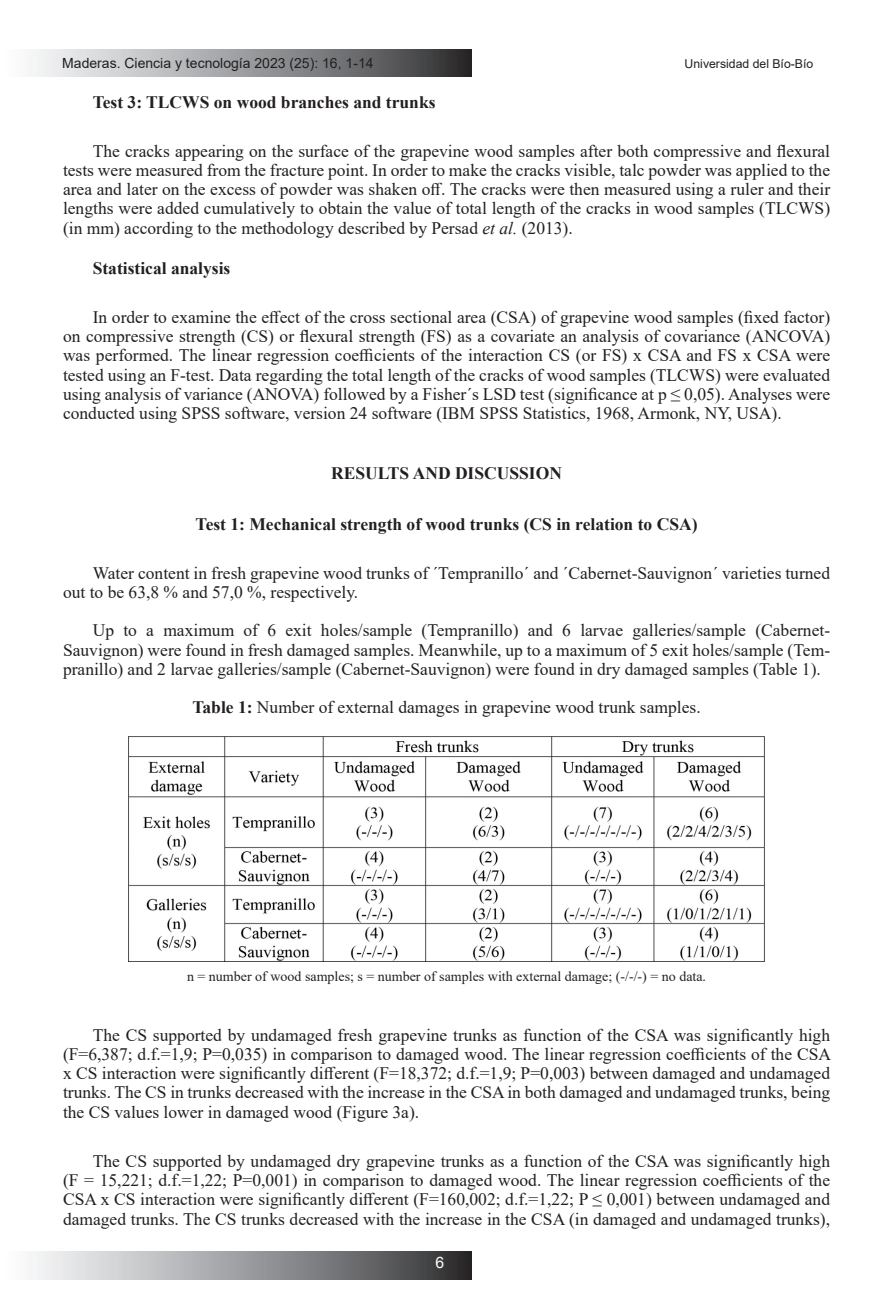
<style>
.page{position:relative;width:893px;height:1315px;background:#fff}
.page>*{position:absolute;margin:0;border:0;box-sizing:border-box;transform-origin:0 0}
.MDPI_3_1_text{font:17.5px/19.2px "Times New Roman";color:#231f20;text-align:justify}
.MDPI_2_2_heading2{font:700 17.5px "Times New Roman";color:#231f20}
.MDPI_2_1_heading1{font:700 17.5px "Times New Roman";color:#231f20}
.t1{font:15.75px "Arial";color:#fff}
.MDPI_3_1_text-2{font:14px "Times New Roman";color:#231f20}
.t2{font:14px "Arial";color:#231f20}
.t3{font:12.25px "Arial";color:#231f20}
.s1{font-style:italic}
.s2{font-weight:700}
</style>
<div class="page">
<div style="left:0;top:49px;width:471px;height:28px;background:linear-gradient(to right,#fff,#333436)"></div>
<div style="left:0;top:1252px;width:471px;height:27px;background:linear-gradient(to right,#fff,#333436)"></div>
<img style="left:128px;top:736px;width:637px;height:225px">
<p class="t2" style="left:62px;top:53px;width:313px">Maderas. Ciencia y tecnología 2023 (25): 16, 1-14</p>
<p class="t3" style="left:685px;top:56px;width:130px">Universidad del Bío-Bío</p>
<p class="MDPI_2_2_heading2" style="left:93px;top:89px;width:344px">Test 3: TLCWS on wood branches and trunks</p>
<p class="MDPI_3_1_text" style="left:63px;top:141px;width:769px;text-indent:30px">The cracks appearing on the surface of the grapevine wood samples after both compressive and flexural tests were measured from the fracture point. In order to make the cracks visible, talc powder was applied to the area and later on the excess of powder was shaken off. The cracks were then measured using a ruler and their lengths were added cumulatively to obtain the value of total length of the cracks in wood samples (TLCWS) (in mm) according to the methodology described by Persad <span class="s1">et al.</span> (2013).</p>
<p class="MDPI_2_2_heading2" style="left:93px;top:255px;width:139px">Statistical analysis</p>
<p class="MDPI_3_1_text" style="left:63px;top:307px;width:769px;text-indent:30px">In order to examine the effect of the cross sectional area (CSA) of grapevine wood samples (fixed factor) on compressive strength (CS) or flexural strength (FS) as a covariate an analysis of covariance (ANCOVA) was performed. The linear regression coefficients of the interaction CS (or FS) x CSA and FS x CSA were tested using an F-test. Data regarding the total length of the cracks of wood samples (TLCWS) were evaluated using analysis of variance (ANOVA) followed by a Fisher´s LSD test (significance at p ≤ 0,05). Analyses were conducted using SPSS software, version 24 software (IBM SPSS Statistics, 1968, Armonk, NY, USA).</p>
<p class="MDPI_2_1_heading1" style="left:331px;top:460px;width:232px">RESULTS AND DISCUSSION</p>
<p class="MDPI_2_2_heading2" style="left:196px;top:511px;width:503px">Test 1: Mechanical strength of wood trunks (CS in relation to CSA)</p>
<p class="MDPI_3_1_text" style="left:63px;top:562px;width:769px;text-indent:30px">Water content in fresh grapevine wood trunks of ´Tempranillo´ and ´Cabernet-Sauvignon´ varieties turned out to be 63,8 % and 57,0 %, respectively.</p>
<p class="MDPI_3_1_text" style="left:63px;top:620px;width:769px;text-indent:30px">Up to a maximum of 6 exit holes/sample (Tempranillo) and 6 larvae galleries/sample (Cabernet-Sauvignon) were found in fresh damaged samples. Meanwhile, up to a maximum of 5 exit holes/sample (Tem&shy;pranillo) and 2 larvae galleries/sample (Cabernet-Sauvignon) were found in dry damaged samples (Table 1).</p>
<p class="MDPI_3_1_text" style="left:192px;top:697px;width:510px"><span class="s2">Table 1:</span> Number of external damages in grapevine wood trunk samples.</p>
<p class="MDPI_3_1_text-2" style="left:187px;top:966px;width:521px">n = number of wood samples; s = number of samples with external damage; (-/-/-) = no data.</p>
<p class="MDPI_3_1_text" style="left:63px;top:1024px;width:770px;text-indent:30px">The CS supported by undamaged fresh grapevine trunks as function of the CSA was significantly high (F=6,387; d.f.=1,9; P=0,035) in comparison to damaged wood. The linear regression coefficients of the CSA x CS interaction were significantly different (F=18,372; d.f.=1,9; P=0,003) between damaged and undamaged trunks. The CS in trunks decreased with the increase in the CSA in both damaged and undamaged trunks, being the CS values lower in damaged wood (Figure 3a).</p>
<p class="MDPI_3_1_text" style="left:63px;top:1150px;width:769px;text-indent:30px">The CS supported by undamaged dry grapevine trunks as a function of the CSA was significantly high (F = 15,221; d.f.=1,22; P=0,001) in comparison to damaged wood. The linear regression coefficients of the CSA x CS interaction were significantly different (F=160,002; d.f.=1,22; P ≤ 0,001) between undamaged and damaged trunks. The CS trunks decreased with the increase in the CSA (in damaged and undamaged trunks),</p>
<p class="t1" style="left:435px;top:1252px;width:10px">6</p>
</div>
